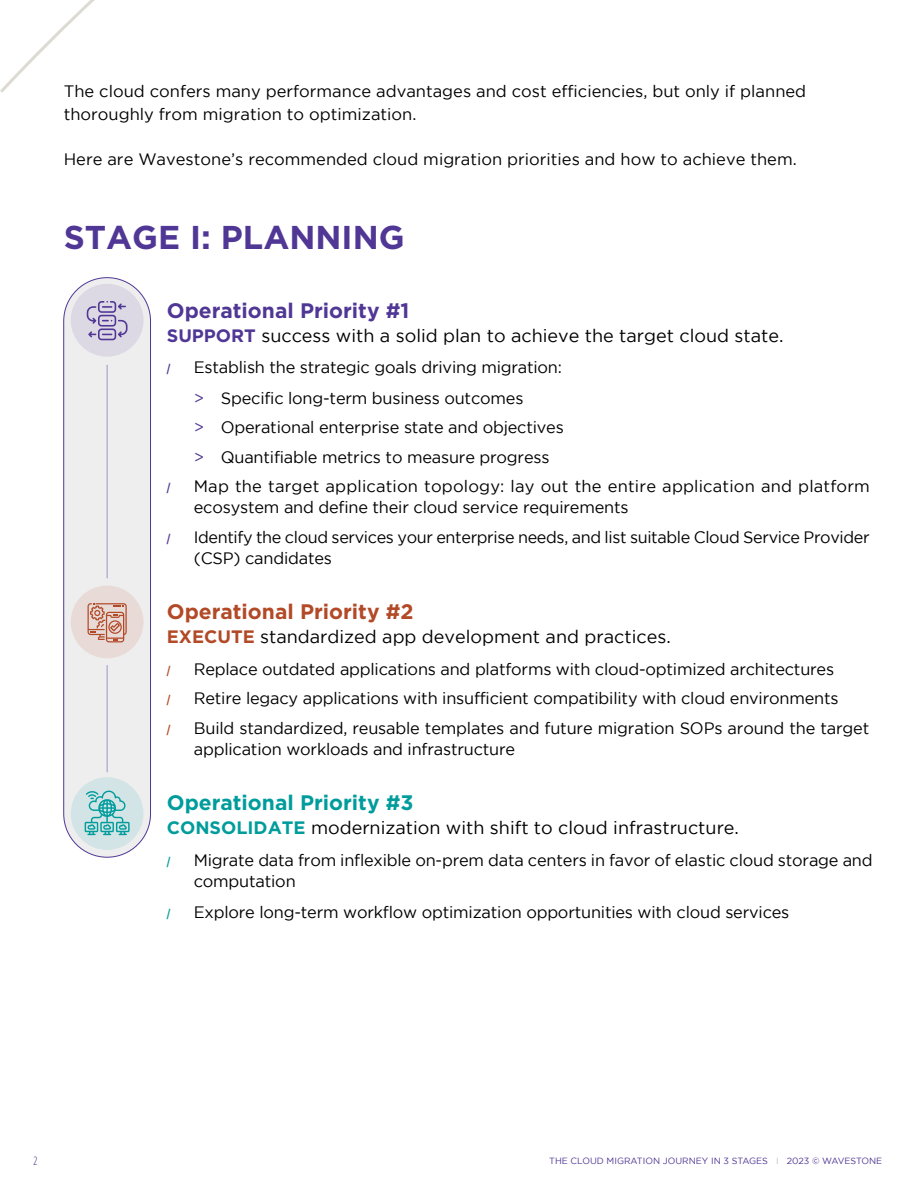
<style>
.page{position:relative;width:918px;height:1188px;background:#fff}
.page>*{position:absolute;margin:0;border:0;box-sizing:border-box;transform-origin:0 0}
.t1{font:700 33px "Gotham";color:#503795}
.t2{font:700 21px "Gotham";color:#503795}
.t3{font:700 21px "Gotham";color:#b24927}
.t4{font:700 21px "Gotham";color:#009c9c}
.t5{font:18px "Gotham";color:#000}
.t6{font:16.5px/21px "Gotham";letter-spacing:-.01em;color:#000}
.t7{font:16.5px/21px "Gotham";letter-spacing:.01em;color:#000}
.t8{font:700 12px "Gotham Condensed";color:#503795}
.t9{font:700 12px "Gotham Condensed";color:#b24927}
.t10{font:700 12px "Gotham Condensed";color:#009c9c}
.t11{font:300 12px "Gotham Condensed";color:#503795}
.t12{font:9px "Gotham";color:#503795}
.s1{font-weight:700;color:#503795}
.s2{color:#503795}
.s3{font-weight:700;color:#b24927}
.s4{font-weight:700;color:#009c9c}
.s5{color:#c5c2b9}
</style>
<div class="page">
<div style="left:64px;top:278px;width:87px;height:579px;background:#efeeef;border-radius:43px"></div>
<div style="left:64px;top:277px;width:87px;height:580px;border:1px solid #503795;border-radius:43px"></div>
<hr style="left:107px;top:365px;width:1px;height:213px;background:#503795">
<svg style="left:0;top:0;width:95px;height:93px"></svg>
<hr style="left:107px;top:665px;width:1px;height:107px;background:#503795">
<div style="left:71px;top:777px;width:73px;height:73px;background:#d2e4e5;border-radius:50%"></div>
<div style="left:71px;top:284px;width:73px;height:73px;background:#dcd8e4;border-radius:50%"></div>
<svg style="left:87px;top:301px;width:41px;height:39px"></svg>
<div style="left:71px;top:586px;width:73px;height:72px;background:#e7dad7;border-radius:50%"></div>
<svg style="left:88px;top:603px;width:39px;height:39px"></svg>
<svg style="left:85px;top:791px;width:45px;height:44px"></svg>
<p class="t6" style="left:64px;top:80px;width:744px;line-height:22.5px">The cloud confers many performance advantages and cost efficiencies, but only if planned thoroughly from migration to optimization.</p>
<p class="t6" style="left:64px;top:148px;width:735px">Here are Wavestone’s recommended cloud migration priorities and how to achieve them.</p>
<h1 class="t1" style="left:64px;top:216px;width:342px">STAGE I: PLANNING</h1>
<p class="t2" style="left:167px;top:297px;width:244px">Operational Priority #1</p>
<p class="t5" style="left:167px;top:326px;width:618px"><span class="s1">SUPPORT</span> success with a solid plan to achieve the target cloud state.</p>
<p class="t8" style="left:167px;top:362px;width:5px">/</p>
<p class="t6" style="left:194px;top:351px;width:370px;line-height:31px">Establish the strategic goals driving migration: <span class="s2">&gt;</span> Specific long-term business outcomes</p>
<p class="t6" style="left:194px;top:412px;width:372px;line-height:29.5px"><span class="s2">&gt;</span> Operational enterprise state and objectives <span class="s2">&gt;</span> Quantifiable metrics to measure progress</p>
<p class="t8" style="left:167px;top:481px;width:5px">/</p>
<p class="t7" style="left:194px;top:476px;width:678px">Map the target application topology: lay out the entire application and platform ecosystem and define their cloud service requirements</p>
<p class="t8" style="left:167px;top:532px;width:5px">/</p>
<p class="t6" style="left:194px;top:526px;width:677px">Identify the cloud services your enterprise needs, and list suitable Cloud Service Provider (CSP) candidates</p>
<p class="t3" style="left:167px;top:598px;width:248px">Operational Priority #2</p>
<p class="t5" style="left:167px;top:627px;width:505px"><span class="s3">EXECUTE</span> standardized app development and practices.</p>
<p class="t9" style="left:167px;top:664px;width:5px">/</p>
<p class="t6" style="left:194px;top:658px;width:642px">Replace outdated applications and platforms with cloud-optimized architectures</p>
<p class="t9" style="left:167px;top:693px;width:5px">/</p>
<p class="t6" style="left:194px;top:687px;width:646px">Retire legacy applications with insufficient compatibility with cloud environments</p>
<p class="t9" style="left:167px;top:723px;width:5px">/</p>
<p class="t6" style="left:194px;top:717px;width:677px">Build standardized, reusable templates and future migration SOPs around the target application workloads and infrastructure</p>
<p class="t4" style="left:167px;top:789px;width:248px">Operational Priority #3</p>
<p class="t5" style="left:167px;top:818px;width:574px"><span class="s4">CONSOLIDATE</span> modernization with shift to cloud infrastructure.</p>
<p class="t10" style="left:167px;top:855px;width:5px">/</p>
<p class="t6" style="left:194px;top:849px;width:680px">Migrate data from inflexible on-prem data centers in favor of elastic cloud storage and computation</p>
<p class="t10" style="left:167px;top:907px;width:5px">/</p>
<p class="t6" style="left:194px;top:901px;width:597px">Explore long-term workflow optimization opportunities with cloud services</p>
<p class="t11" style="left:34px;top:1154px;width:5px">2</p>
<p class="t12" style="left:549px;top:1156px;width:335px">THE CLOUD MIGRATION JOURNEY IN 3 STAGES <span class="s5">I</span> 2023 © WAVESTONE</p>
</div>
